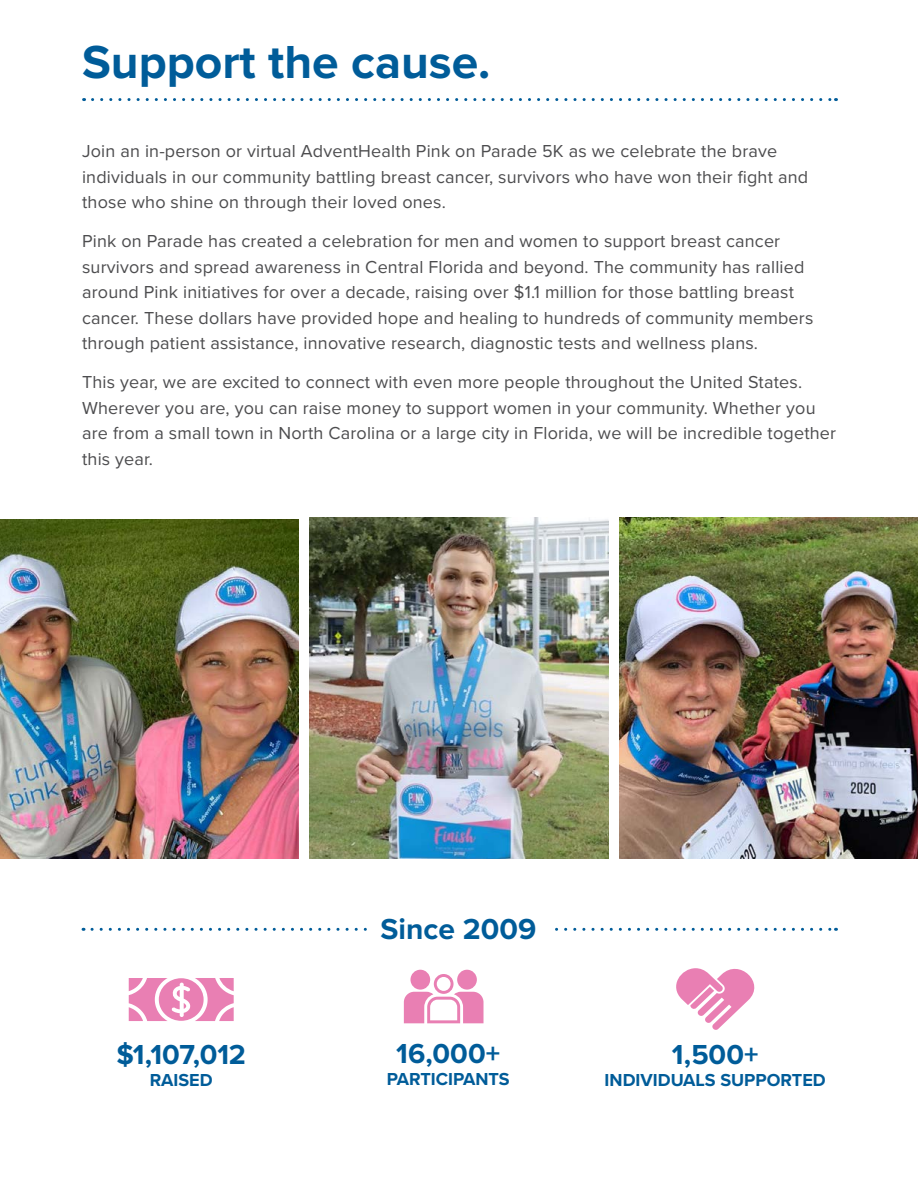
<style>
.page{position:relative;width:918px;height:1188px;background:#fff}
.page>*{position:absolute;margin:0;border:0;box-sizing:border-box;transform-origin:0 0}
.t1{font:700 48px "Proxima Nova";color:#005c99}
.t2{font:700 30px "Proxima Nova";color:#005c99}
.t3{font:700 28.5px "Proxima Nova";letter-spacing:.005em;color:#005c99}
.t4{font:18px/25.5px "Proxima Nova";letter-spacing:.01em;color:#4d4d4f}
.t5{font:700 18px "Proxima Nova";color:#005c99}
</style>
<div class="page">
<svg style="left:93px;top:98px;width:744px;height:3px"></svg>
<img style="left:619px;top:517px;width:299px;height:341px">
<svg style="left:92px;top:928px;width:745px;height:3px"></svg>
<div style="left:367px;top:915px;width:183px;height:30px;background:#fff"></div>
<svg style="left:129px;top:978px;width:105px;height:43px"></svg>
<div style="left:457px;top:970px;width:20px;height:20px;background:#e97fb3;border-radius:50%"></div>
<div style="left:410px;top:970px;width:20px;height:20px;background:#e97fb3;border-radius:50%"></div>
<svg style="left:404px;top:974px;width:80px;height:49px"></svg>
<svg style="left:676px;top:968px;width:79px;height:62px"></svg>
<img style="left:0;top:519px;width:299px;height:339px">
<img style="left:310px;top:517px;width:298px;height:341px">
<h1 class="t1" style="left:82px;top:26px;width:410px">Support the cause.</h1>
<p class="t4" style="left:82px;top:138px;width:728px">Join an in-person or virtual AdventHealth Pink on Parade 5K as we celebrate the brave individuals in our community battling breast cancer, survivors who have won their fight and those who shine on through their loved ones.</p>
<p class="t4" style="left:82px;top:228px;width:733px">Pink on Parade has created a celebration for men and women to support breast cancer survivors and spread awareness in Central Florida and beyond. The community has rallied around Pink initiatives for over a decade, raising over $1.1 million for those battling breast cancer. These dollars have provided hope and healing to hundreds of community members through patient assistance, innovative research, diagnostic tests and wellness plans.</p>
<p class="t4" style="left:82px;top:369px;width:756px">This year, we are excited to connect with even more people throughout the United States.<br>Wherever you are, you can raise money to support women in your community. Whether you are from a small town in North Carolina or a large city in Florida, we will be incredible together this year.</p>
<h3 class="t3" style="left:116px;top:1034px;width:131px">$1,107,012</h3>
<p class="t5" style="left:150px;top:1067px;width:65px">RAISED</p>
<h2 class="t2" style="left:381px;top:906px;width:157px">Since 2009</h2>
<h3 class="t3" style="left:396px;top:1032px;width:105px">16,000+</h3>
<p class="t5" style="left:387px;top:1065px;width:124px">PARTICIPANTS</p>
<h3 class="t3" style="left:672px;top:1034px;width:88px">1,500+</h3>
<p class="t5" style="left:605px;top:1067px;width:223px">INDIVIDUALS SUPPORTED</p>
</div>
